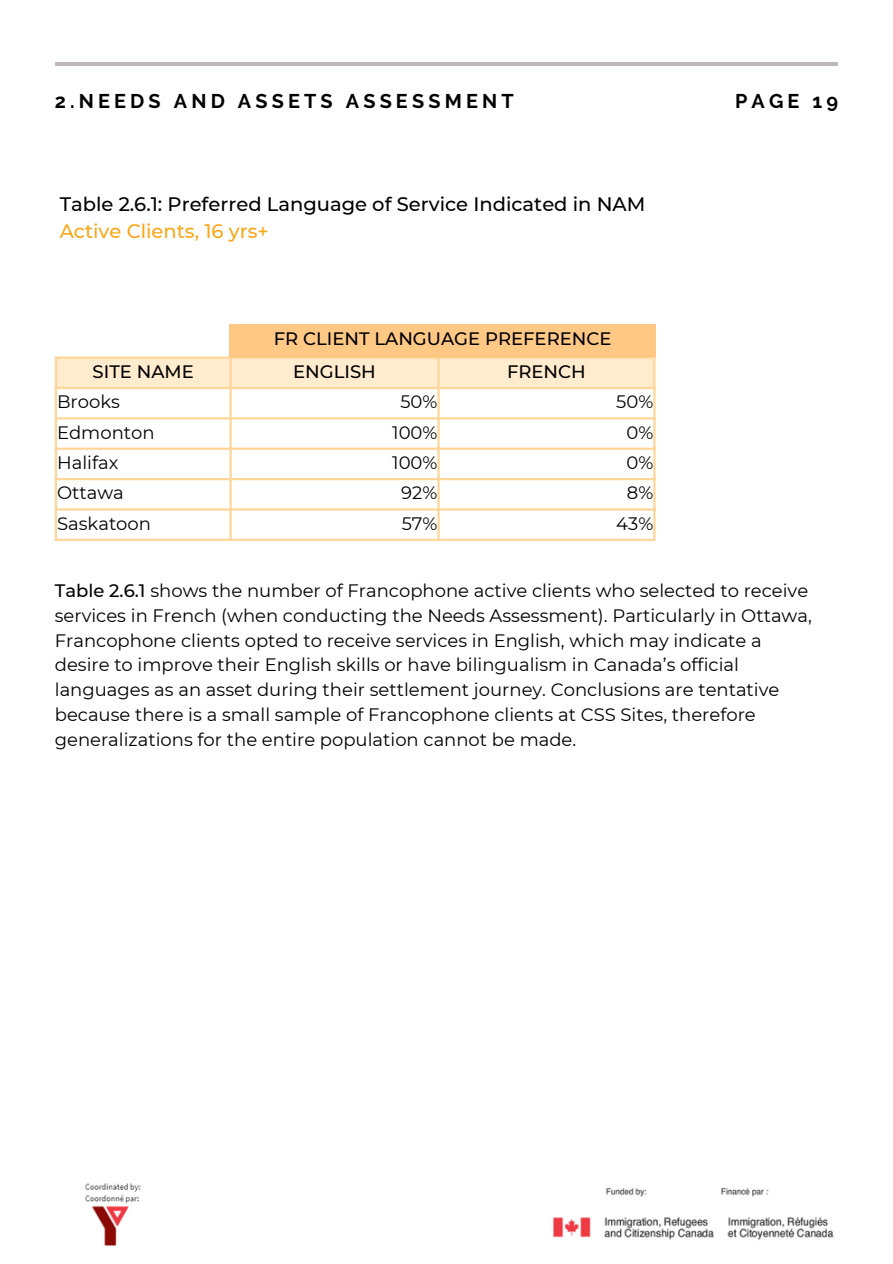
<style>
.page{position:relative;width:893px;height:1264px;background:#fff}
.page>*{position:absolute;margin:0;border:0;box-sizing:border-box;transform-origin:0 0}
.t1{font:700 19.8px "Raleway";letter-spacing:.21em;color:#000}
.t2{font:500 19.5px "Montserrat";color:#000}
.t3{font:500 19.5px "Montserrat";color:#faa719}
.t4{font:18px/24.8px "Montserrat";color:#000}
.t5{font:500 18px "Montserrat";color:#000}
.s1{font-weight:500}
</style>
<div class="page">
<hr style="left:55px;top:62px;width:782px;height:4px;background:#c1b9b9">
<img style="left:85px;top:1183px;width:56px;height:63px">
<img style="left:553px;top:1188px;width:281px;height:52px">
<div style="left:57px;top:359px;width:596px;height:28px;background:#ffebcd"></div>
<hr style="left:55px;top:359px;width:2px;height:179px;background:#ffd699">
<hr style="left:229px;top:359px;width:3px;height:179px;background:#ffd699">
<hr style="left:437px;top:359px;width:2px;height:179px;background:#ffd699">
<hr style="left:653px;top:359px;width:2px;height:179px;background:#ffd699">
<hr style="left:55px;top:356px;width:600px;height:3px;background:#ffd699">
<hr style="left:55px;top:387px;width:600px;height:2px;background:#ffd699">
<hr style="left:55px;top:417px;width:600px;height:2px;background:#ffd699">
<hr style="left:55px;top:447px;width:600px;height:3px;background:#ffd699">
<hr style="left:55px;top:478px;width:600px;height:2px;background:#ffd699">
<hr style="left:55px;top:508px;width:600px;height:2px;background:#ffd699">
<hr style="left:55px;top:538px;width:600px;height:3px;background:#ffd699">
<div style="left:230px;top:324px;width:425px;height:32px;background:#ffc885"></div>
<p class="t1" style="left:55px;top:89px;width:460px">2.NEEDS AND ASSETS ASSESSMENT</p>
<p class="t1" style="left:735px;top:89px;width:105px">PAGE 19</p>
<p class="t2" style="left:60px;top:192px;width:587px">Table 2.6.1: Preferred Language of Service Indicated in NAM</p>
<p class="t3" style="left:60px;top:219px;width:210px">Active Clients, 16 yrs+</p>
<p class="t5" style="left:274px;top:327px;width:339px">FR CLIENT LANGUAGE PREFERENCE</p>
<p class="t5" style="left:93px;top:360px;width:103px">SITE NAME</p>
<p class="t5" style="left:293px;top:360px;width:84px">ENGLISH</p>
<p class="t5" style="left:507px;top:360px;width:80px">FRENCH</p>
<p class="t4" style="left:57px;top:389px;width:64px">Brooks</p>
<p class="t4" style="left:400px;top:389px;width:38px">50%</p>
<p class="t4" style="left:616px;top:389px;width:38px">50%</p>
<p class="t4" style="left:57px;top:420px;width:99px">Edmonton</p>
<p class="t4" style="left:392px;top:420px;width:47px">100%</p>
<p class="t4" style="left:626px;top:420px;width:28px">0%</p>
<p class="t4" style="left:57px;top:450px;width:63px">Halifax</p>
<p class="t4" style="left:392px;top:450px;width:47px">100%</p>
<p class="t4" style="left:626px;top:450px;width:28px">0%</p>
<p class="t4" style="left:57px;top:480px;width:68px">Ottawa</p>
<p class="t4" style="left:401px;top:480px;width:38px">92%</p>
<p class="t4" style="left:626px;top:480px;width:28px">8%</p>
<p class="t4" style="left:57px;top:511px;width:95px">Saskatoon</p>
<p class="t4" style="left:401px;top:511px;width:37px">57%</p>
<p class="t4" style="left:616px;top:511px;width:38px">43%</p>
<p class="t4" style="left:55px;top:578px;width:758px"><span class="s1">Table 2.6.1</span> shows the number of Francophone active clients who selected to receive services in French (when conducting the Needs Assessment). Particularly in Ottawa, Francophone clients opted to receive services in English, which may indicate a desire to improve their English skills or have bilingualism in Canada’s official languages as an asset during their settlement journey. Conclusions are tentative because there is a small sample of Francophone clients at CSS Sites, therefore generalizations for the entire population cannot be made.</p>
</div>
